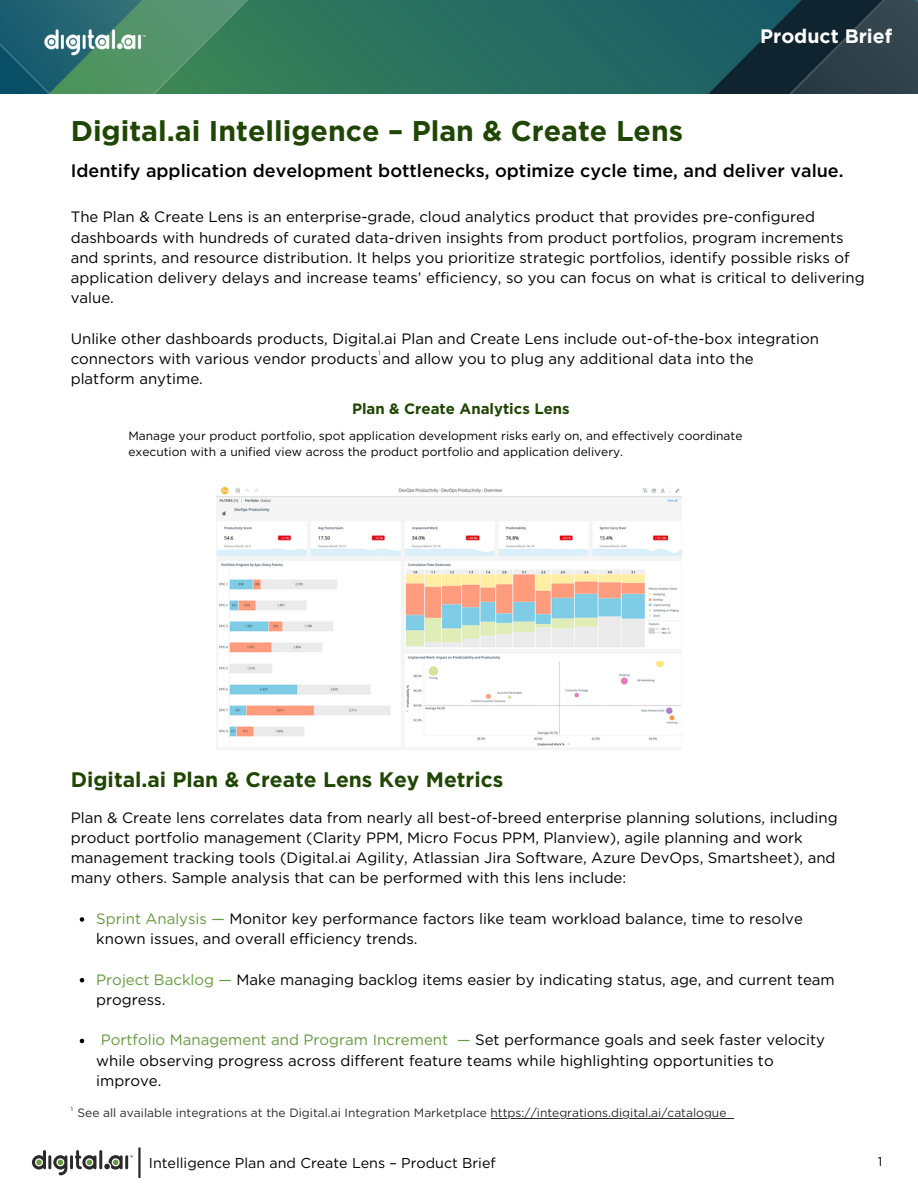
<style>
.page{position:relative;width:918px;height:1188px;background:#fff}
.page>*{position:absolute;margin:0;border:0;box-sizing:border-box;transform-origin:0 0}
.t1{font:700 28.5px "Gotham";color:#1f4602}
.t2{font:700 21px "Gotham";color:#1f4602}
.t3{font:700 19.5px "Gotham";color:#fff}
.t4{font:500 18px "Gotham";color:#000}
.t5{font:15px/20.2px "Gotham";color:#000}
.t6{font:700 15px "Gotham";color:#1f4602}
.t7{font:14.25px "Gotham";color:#000}
.t8{font:12.75px "Gotham";color:#000}
.t9{font:12px/16px "Gotham";color:#000}
.t10{font:12px "Gotham";color:#2a2a2a}
.t11{font:6px "Gotham";color:#2a2a2a}
.s1{color:#649b3d}
</style>
<div class="page">
<img style="left:0;top:0;width:918px;height:94px">
<svg style="left:32px;top:1150px;width:101px;height:25px"></svg>
<hr style="left:138px;top:1148px;width:3px;height:30px;background:#2a2a2a">
<img style="left:39px;top:24px;width:112px;height:36px">
<img style="left:216px;top:486px;width:465px;height:263px">
<svg style="left:80px;top:917px;width:4px;height:5px"></svg>
<svg style="left:80px;top:978px;width:4px;height:4px"></svg>
<svg style="left:80px;top:1039px;width:4px;height:4px"></svg>
<hr style="left:491px;top:1118px;width:235px;height:1px;background:#2a2a2a">
<h3 class="t3" style="left:760px;top:24px;width:133px">Product Brief</h3>
<h1 class="t1" style="left:71px;top:113px;width:614px">Digital.ai Intelligence – Plan &amp; Create Lens</h1>
<p class="t4" style="left:71px;top:160px;width:774px">Identify application development bottlenecks, optimize cycle time, and deliver value.</p>
<p class="t5" style="left:71px;top:207px;width:796px">The Plan &amp; Create Lens is an enterprise-grade, cloud analytics product that provides pre-configured dashboards with hundreds of curated data-driven insights from product portfolios, program increments and sprints, and resource distribution. It helps you prioritize strategic portfolios, identify possible risks of application delivery delays and increase teams’ efficiency, so you can focus on what is critical to delivering value.</p>
<p class="t5" style="left:71px;top:328px;width:750px">Unlike other dashboards products, Digital.ai Plan and Create Lens include out-of-the-box integration connectors with various vendor products and allow you to plug any additional data into the platform anytime.</p>
<p class="t6" style="left:352px;top:399px;width:219px">Plan &amp; Create Analytics Lens</p>
<p class="t9" style="left:128px;top:428px;width:616px">Manage your product portfolio, spot application development risks early on, and effectively coordinate execution with a unified view across the product portfolio and application delivery.</p>
<p class="t11" style="left:378px;top:350px;width:4px">1</p>
<h2 class="t2" style="left:71px;top:767px;width:434px">Digital.ai Plan &amp; Create Lens Key Metrics</h2>
<p class="t5" style="left:71px;top:807px;width:768px">Plan &amp; Create lens correlates data from nearly all best-of-breed enterprise planning solutions, including product portfolio management (Clarity PPM, Micro Focus PPM, Planview), agile planning and work management tracking tools (Digital.ai Agility, Atlassian Jira Software, Azure DevOps, Smartsheet), and many others. Sample analysis that can be performed with this lens include:</p>
<p class="t5" style="left:96px;top:908px;width:708px"><span class="s1">Sprint Analysis —</span> Monitor key performance factors like team workload balance, time to resolve known issues, and overall efficiency trends.</p>
<p class="t5" style="left:96px;top:969px;width:740px"><span class="s1">Project Backlog —</span> Make managing backlog items easier by indicating status, age, and current team progress.</p>
<p class="t5" style="left:96px;top:1030px;width:730px"><span class="s1">Portfolio Management and Program Increment —</span> Set performance goals and seek faster velocity while observing progress across different feature teams while highlighting opportunities to improve.</p>
<p class="t10" style="left:78px;top:1105px;width:650px">See all available integrations at the Digital.ai Integration Marketplace https://integrations.digital.ai/catalogue</p>
<p class="t11" style="left:71px;top:1105px;width:4px">1</p>
<p class="t7" style="left:149px;top:1154px;width:348px">Intelligence Plan and Create Lens – Product Brief</p>
<p class="t8" style="left:878px;top:1154px;width:6px">1</p>
</div>
